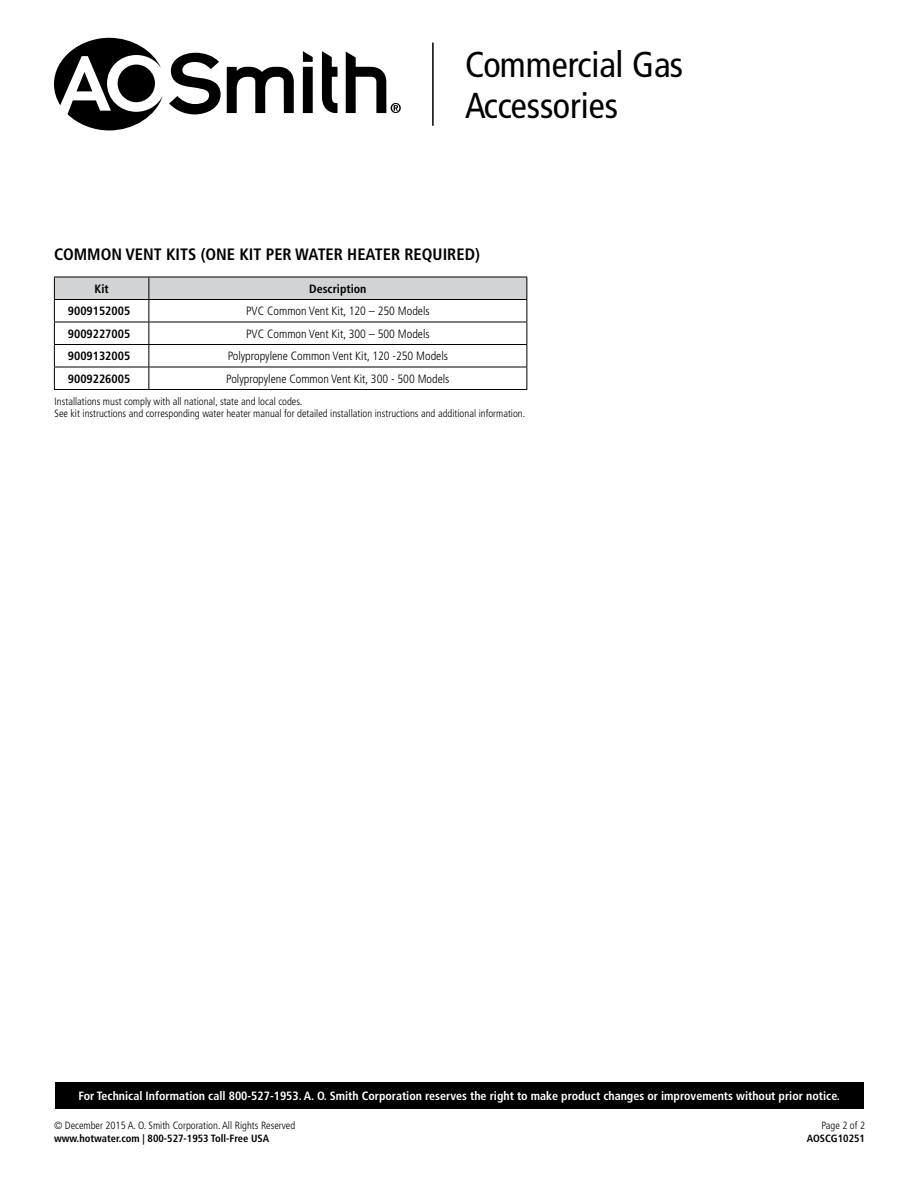
<style>
.page{position:relative;width:918px;height:1188px;background:#fff}
.page>*{position:absolute;margin:0;border:0;box-sizing:border-box;transform-origin:0 0}
.t1{font:condensed 36px/40.5px "Frutiger LT Std";color:#000}
.t2{font:700 condensed 16.5px "Frutiger LT Std";color:#000}
.t3{font:300 condensed 12px "Frutiger LT Std";color:#000}
.t4{font:700 condensed 12px "Frutiger LT Std";color:#fff}
.t5{font:700 condensed 12px "Frutiger LT Std";color:#000}
.t6{font:300 condensed 10.5px/12px "Frutiger LT Std";color:#000}
.t7{font:700 condensed 10.5px "Frutiger LT Std";color:#000}
</style>
<div class="page">
<svg style="left:227px;top:67px;width:67px;height:46px"></svg>
<svg style="left:322px;top:51px;width:16px;height:62px"></svg>
<svg style="left:303px;top:51px;width:10px;height:62px"></svg>
<svg style="left:346px;top:52px;width:55px;height:61px"></svg>
<svg style="left:54px;top:38px;width:167px;height:92px"></svg>
<hr style="left:432px;top:43px;width:2px;height:83px;background:#000">
<div style="left:55px;top:1082px;width:808px;height:27px;background:#000"></div>
<svg style="left:54px;top:277px;width:473px;height:112px"></svg>
<hr style="left:54px;top:389px;width:95px;height:1px;background:#000">
<hr style="left:149px;top:389px;width:378px;height:1px;background:#000">
<h1 class="t1" style="left:465px;top:45px;width:220px">Commercial Gas<br>Accessories</h1>
<h2 class="t2" style="left:54px;top:244px;width:427px">COMMON VENT KITS (ONE KIT PER WATER HEATER REQUIRED)</h2>
<p class="t5" style="left:95px;top:281px;width:16px">Kit</p>
<p class="t5" style="left:309px;top:281px;width:59px">Description</p>
<p class="t5" style="left:68px;top:304px;width:64px">9009152005</p>
<p class="t3" style="left:246px;top:304px;width:185px">PVC Common Vent Kit, 120 – 250 Models</p>
<p class="t5" style="left:68px;top:326px;width:64px">9009227005</p>
<p class="t3" style="left:246px;top:327px;width:185px">PVC Common Vent Kit, 300 – 500 Models</p>
<p class="t5" style="left:68px;top:349px;width:64px">9009132005</p>
<p class="t3" style="left:228px;top:349px;width:222px">Polypropylene Common Vent Kit, 120 -250 Models</p>
<p class="t5" style="left:68px;top:371px;width:64px">9009226005</p>
<p class="t3" style="left:226px;top:372px;width:225px">Polypropylene Common Vent Kit, 300 - 500 Models</p>
<p class="t6" style="left:55px;top:395px;width:472px">Installations must comply with all national, state and local codes.<br>See kit instructions and corresponding water heater manual for detailed installation instructions and additional information.</p>
<p class="t4" style="left:78px;top:1089px;width:763px">For Technical Information call 800-527-1953. A. O. Smith Corporation reserves the right to make product changes or improvements without prior notice.</p>
<p class="t6" style="left:54px;top:1119px;width:243px">© December 2015 A. O. Smith Corporation. All Rights Reserved</p>
<p class="t7" style="left:54px;top:1132px;width:217px">www.hotwater.com | 800-527-1953 Toll-Free USA</p>
<p class="t6" style="left:821px;top:1119px;width:45px">Page 2 of 2</p>
<p class="t7" style="left:807px;top:1132px;width:60px">AOSCG10251</p>
</div>
